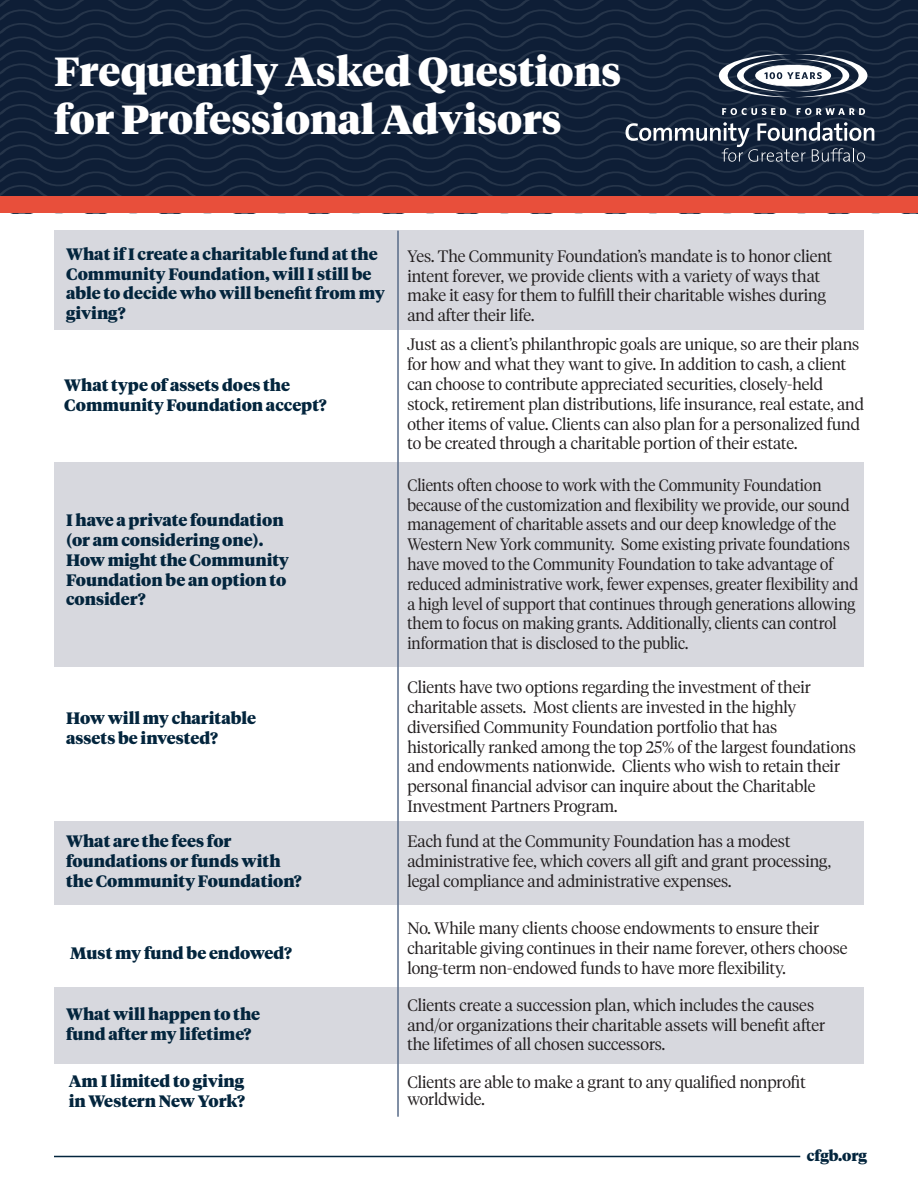
<style>
.page{position:relative;width:918px;height:1188px;background:#fff}
.page>*{position:absolute;margin:0;border:0;box-sizing:border-box;transform-origin:0 0}
.t1{font:900 40.5px "Tiempos Headline";color:#fff}
.t2{font:300 16.5px/19.8px "Tiempos Headline";color:#231f20}
.t3{font:300 16.5px/19.8px "Tiempos Headline";color:#231f20;scale:.96 1}
.t4{font:900 16.5px/19.8px "Tiempos Headline";color:#03253d}
.t5{font:900 15px "Tiempos Headline";color:#03253d}
</style>
<div class="page">
<svg style="left:0;top:0;width:918px;height:213px;background:#282a3e"></svg>
<div style="left:54px;top:987px;width:810px;height:77px;background:#d7d8de"></div>
<div style="left:54px;top:821px;width:810px;height:84px;background:#d7d8de"></div>
<div style="left:54px;top:462px;width:810px;height:205px;background:#d7d8de"></div>
<div style="left:54px;top:231px;width:810px;height:99px;background:#d7d8de"></div>
<hr style="left:397px;top:231px;width:2px;height:886px;background:#586b88">
<hr style="left:54px;top:1156px;width:746px;height:1px;background:#03253d">
<p class="t1" style="left:54px;top:43px;width:569px">Frequently Asked Questions</p>
<p class="t1" style="left:54px;top:92px;width:509px">for Professional Advisors</p>
<p class="t4" style="left:66px;top:244px;width:320px">What if I create a charitable fund at the<br>Community Foundation, will I still be able to decide who will benefit from my giving?</p>
<p class="t4" style="left:64px;top:375px;width:264px">What type of assets does the<br>Community Foundation accept?</p>
<p class="t4" style="left:66px;top:510px;width:219px">I have a private foundation</p>
<p class="t4" style="left:66px;top:529px;width:225px">(or am considering one).<br>How might the Community<br>Foundation be an option to consider?</p>
<p class="t4" style="left:66px;top:708px;width:191px">How will my charitable assets be invested?</p>
<p class="t4" style="left:66px;top:830px;width:237px">What are the fees for foundations or funds with the Community Foundation?</p>
<p class="t4" style="left:70px;top:943px;width:223px">Must my fund be endowed?</p>
<p class="t4" style="left:66px;top:1003px;width:196px">What will happen to the fund after my lifetime?</p>
<p class="t4" style="left:69px;top:1071px;width:177px">Am I limited to giving</p>
<p class="t4" style="left:69px;top:1091px;width:178px">in Western New York?</p>
<p class="t2" style="left:407px;top:245px;width:426px">Yes. The Community Foundation’s mandate is to honor client intent forever, we provide clients with a variety of ways that make it easy for them to fulfill their charitable wishes during and after their life.</p>
<p class="t2" style="left:407px;top:334px;width:458px">Just as a client’s philanthropic goals are unique, so are their plans for how and what they want to give. In addition to cash, a client can choose to contribute appreciated securities, closely-held stock, retirement plan distributions, life insurance, real estate, and other items of value. Clients can also plan for a personalized fund to be created through a charitable portion of their estate.</p>
<p class="t3" style="left:407px;top:474px;width:471px">Clients often choose to work with the Community Foundation because of the customization and flexibility we provide, our sound management of charitable assets and our deep knowledge of the Western New York community. Some existing private foundations have moved to the Community Foundation to take advantage of reduced administrative work, fewer expenses, greater flexibility and a high level of support that continues through generations allowing them to focus on making grants. Additionally, clients can control information that is disclosed to the public.</p>
<p class="t2" style="left:407px;top:677px;width:450px">Clients have two options regarding the investment of their charitable assets. Most clients are invested in the highly diversified Community Foundation portfolio that has historically ranked among the top 25% of the largest foundations and endowments nationwide. Clients who wish to retain their personal financial advisor can inquire about the Charitable Investment Partners Program.</p>
<p class="t2" style="left:407px;top:830px;width:425px">Each fund at the Community Foundation has a modest administrative fee, which covers all gift and grant processing, legal compliance and administrative expenses.</p>
<p class="t2" style="left:407px;top:918px;width:442px">No. While many clients choose endowments to ensure their charitable giving continues in their name forever, others choose long-term non-endowed funds to have more flexibility.</p>
<p class="t2" style="left:407px;top:994px;width:419px">Clients create a succession plan, which includes the causes and/or organizations their charitable assets will benefit after the lifetimes of all chosen successors.</p>
<p class="t2" style="left:407px;top:1072px;width:400px;line-height:17.7px">Clients are able to make a grant to any qualified nonprofit worldwide.</p>
<p class="t5" style="left:807px;top:1146px;width:62px">cfgb.org</p>
</div>
